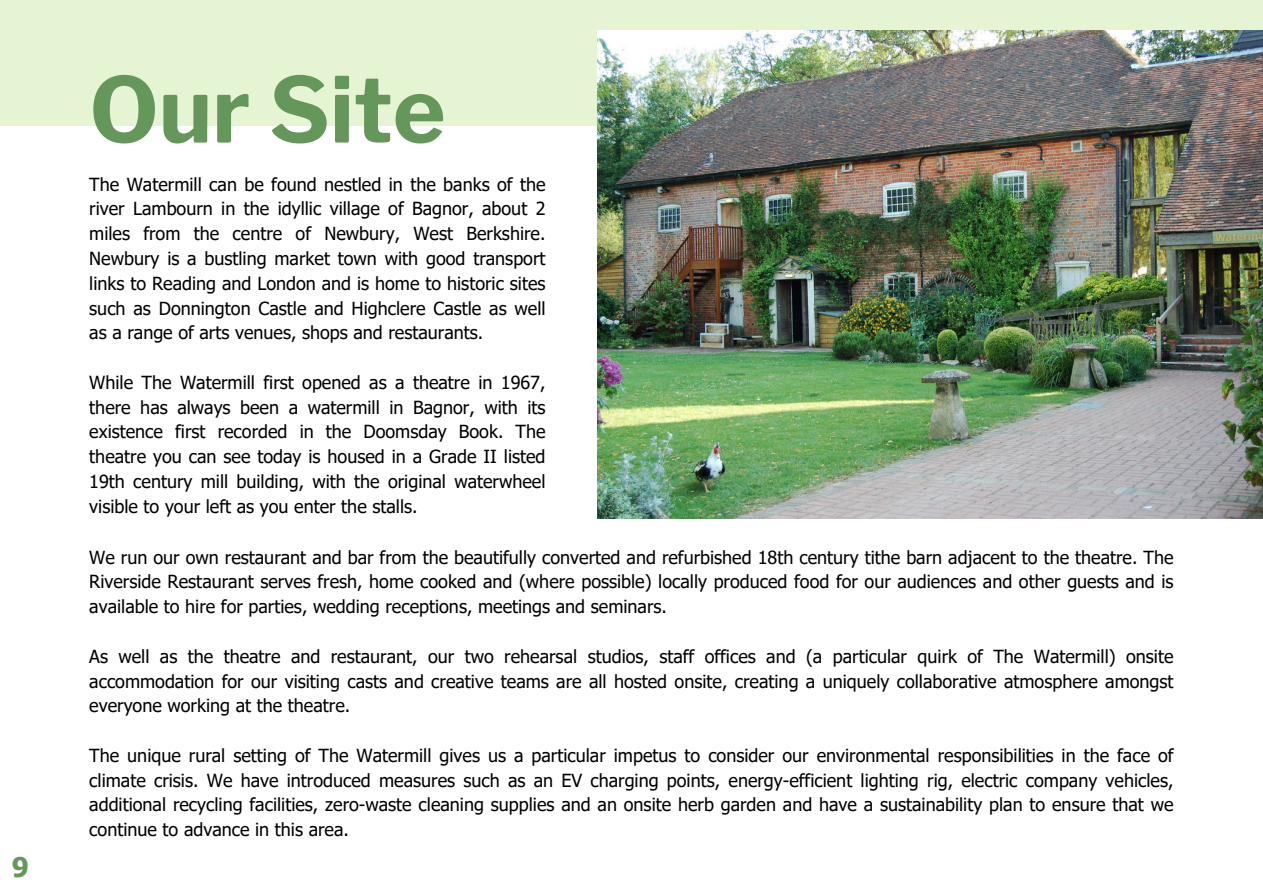
<style>
.page{position:relative;width:1263px;height:894px;background:#fff}
.page>*{position:absolute;margin:0;border:0;box-sizing:border-box;transform-origin:0 0}
.t1{font:700 90px "Libre Franklin";color:#66975a}
.t2{font:700 27px "Tahoma";color:#66975a}
.t3{font:18px/24.8px "Tahoma";color:#000;text-align:justify}
</style>
<div class="page">
<div style="left:0;top:0;width:1263px;height:126px;background:#e5f4d3"></div>
<img style="left:598px;top:31px;width:665px;height:487px">
<p class="t2" style="left:12px;top:849px;width:19px">9</p>
<p class="t1" style="left:89px;top:56px;width:358px">Our Site</p>
<h1 class="t3" style="left:89px;top:171px;width:458px">The Watermill can be found nestled in the banks of the river Lambourn in the idyllic village of Bagnor, about 2 miles from the centre of Newbury, West Berkshire.<br>Newbury is a bustling market town with good transport links to Reading and London and is home to historic sites such as Donnington Castle and Highclere Castle as well as a range of arts venues, shops and restaurants.</h1>
<p class="t3" style="left:89px;top:369px;width:458px">While The Watermill first opened as a theatre in 1967, there has always been a watermill in Bagnor, with its existence first recorded in the Doomsday Book. The theatre you can see today is housed in a Grade II listed 19th century mill building, with the original waterwheel visible to your left as you enter the stalls.</p>
<p class="t3" style="left:89px;top:544px;width:1086px">We run our own restaurant and bar from the beautifully converted and refurbished 18th century tithe barn adjacent to the theatre. The Riverside Restaurant serves fresh, home cooked and (where possible) locally produced food for our audiences and other guests and is available to hire for parties, wedding receptions, meetings and seminars.</p>
<p class="t3" style="left:89px;top:643px;width:1086px">As well as the theatre and restaurant, our two rehearsal studios, staff offices and (a particular quirk of The Watermill) onsite accommodation for our visiting casts and creative teams are all hosted onsite, creating a uniquely collaborative atmosphere amongst everyone working at the theatre.</p>
<p class="t3" style="left:89px;top:742px;width:1086px">The unique rural setting of The Watermill gives us a particular impetus to consider our environmental responsibilities in the face of climate crisis. We have introduced measures such as an EV charging points, energy-efficient lighting rig, electric company vehicles, additional recycling facilities, zero-waste cleaning supplies and an onsite herb garden and have a sustainability plan to ensure that we continue to advance in this area.</p>
</div>
